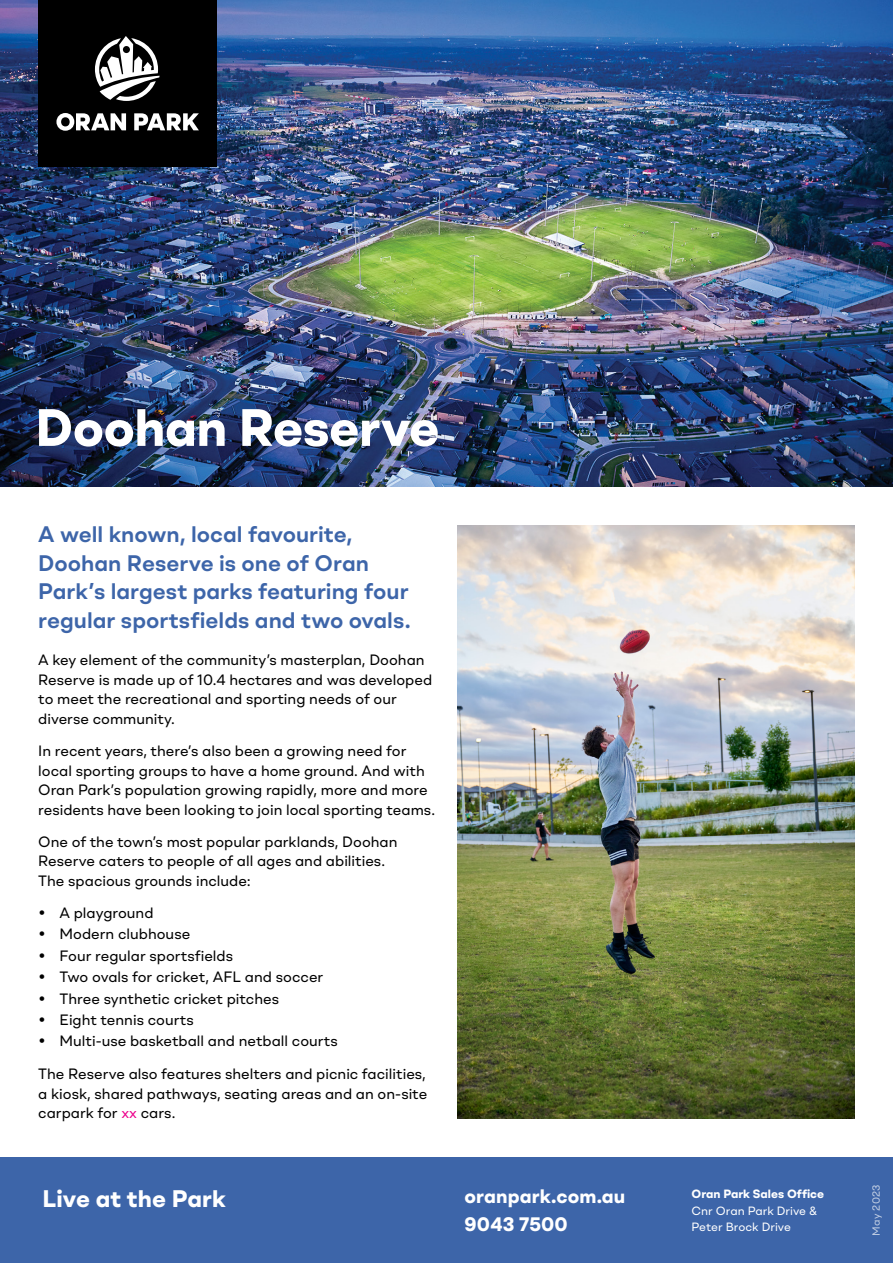
<style>
.page{position:relative;width:893px;height:1263px;background:#fff}
.page>*{position:absolute;margin:0;border:0;box-sizing:border-box;transform-origin:0 0}
.t1{font:700 52.5px "Shape";letter-spacing:-.01em;color:#fff}
.t2{font:700 24px "Shape";letter-spacing:.005em;color:#fff}
.t3{font:600 22.5px/28.5px "Shape";color:#3d65a9}
.t4{font:700 19.5px/27.9px "Shape";letter-spacing:.005em;color:#fff}
.t5{font:15px/19.5px "Shape";color:#000}
.t6{font:12px/16.5px "Shape";color:#fff}
.t7{font:700 12px "Shape";color:#fff}
.t8{font:10.5px "Shape";letter-spacing:.025em;color:#fff}
.s1{color:#ec008c}
</style>
<div class="page">
<img style="left:0;top:0;width:893px;height:487px">
<div style="left:38px;top:0;width:179px;height:166px;background:#000"></div>
<svg style="left:95px;top:36px;width:65px;height:65px"></svg>
<svg style="left:56px;top:113px;width:143px;height:18px"></svg>
<div style="left:0;top:1157px;width:893px;height:106px;background:#3d65a9"></div>
<img style="left:457px;top:525px;width:398px;height:593px">
<h1 class="t1" style="left:35px;top:392px;width:406px">Doohan Reserve</h1>
<h3 class="t3" style="left:38px;top:519px;width:374px">A well known, local favourite, Doohan Reserve is one of Oran Park’s largest parks featuring four regular sportsfields and two ovals.</h3>
<p class="t5" style="left:38px;top:650px;width:395px">A key element of the community’s masterplan, Doohan Reserve is made up of 10.4 hectares and was developed to meet the recreational and sporting needs of our diverse community.</p>
<p class="t5" style="left:38px;top:741px;width:398px">In recent years, there’s also been a growing need for local sporting groups to have a home ground. And with Oran Park’s population growing rapidly, more and more residents have been looking to join local sporting teams.</p>
<p class="t5" style="left:38px;top:831px;width:361px">One of the town’s most popular parklands, Doohan<br>Reserve caters to people of all ages and abilities.<br>The spacious grounds include:</p>
<p class="t5" style="left:38px;top:903px;width:117px">• A playground</p>
<p class="t5" style="left:38px;top:924px;width:154px">• Modern clubhouse</p>
<p class="t5" style="left:38px;top:945px;width:196px">• Four regular sportsfields</p>
<p class="t5" style="left:38px;top:967px;width:287px">• Two ovals for cricket, AFL and soccer</p>
<p class="t5" style="left:38px;top:988px;width:242px">• Three synthetic cricket pitches</p>
<p class="t5" style="left:38px;top:1009px;width:157px">• Eight tennis courts</p>
<p class="t5" style="left:38px;top:1031px;width:301px">• Multi-use basketball and netball courts</p>
<p class="t5" style="left:38px;top:1064px;width:391px;text-align:justify">The Reserve also features shelters and picnic facilities, a kiosk, shared pathways, seating areas and an on-site carpark for <span class="s1">xx</span> cars.</p>
<h2 class="t2" style="left:43px;top:1183px;width:185px">Live at the Park</h2>
<h3 class="t4" style="left:464px;top:1182px;width:162px">oranpark.com.au<br>9043 7500</h3>
<p class="t8" style="left:869px;top:1235px;width:52px;rotate:-90deg">May 2023</p>
<p class="t7" style="left:692px;top:1186px;width:134px">Oran Park Sales Office</p>
<p class="t6" style="left:692px;top:1202px;width:127px">Cnr Oran Park Drive &amp;<br>Peter Brock Drive</p>
</div>
